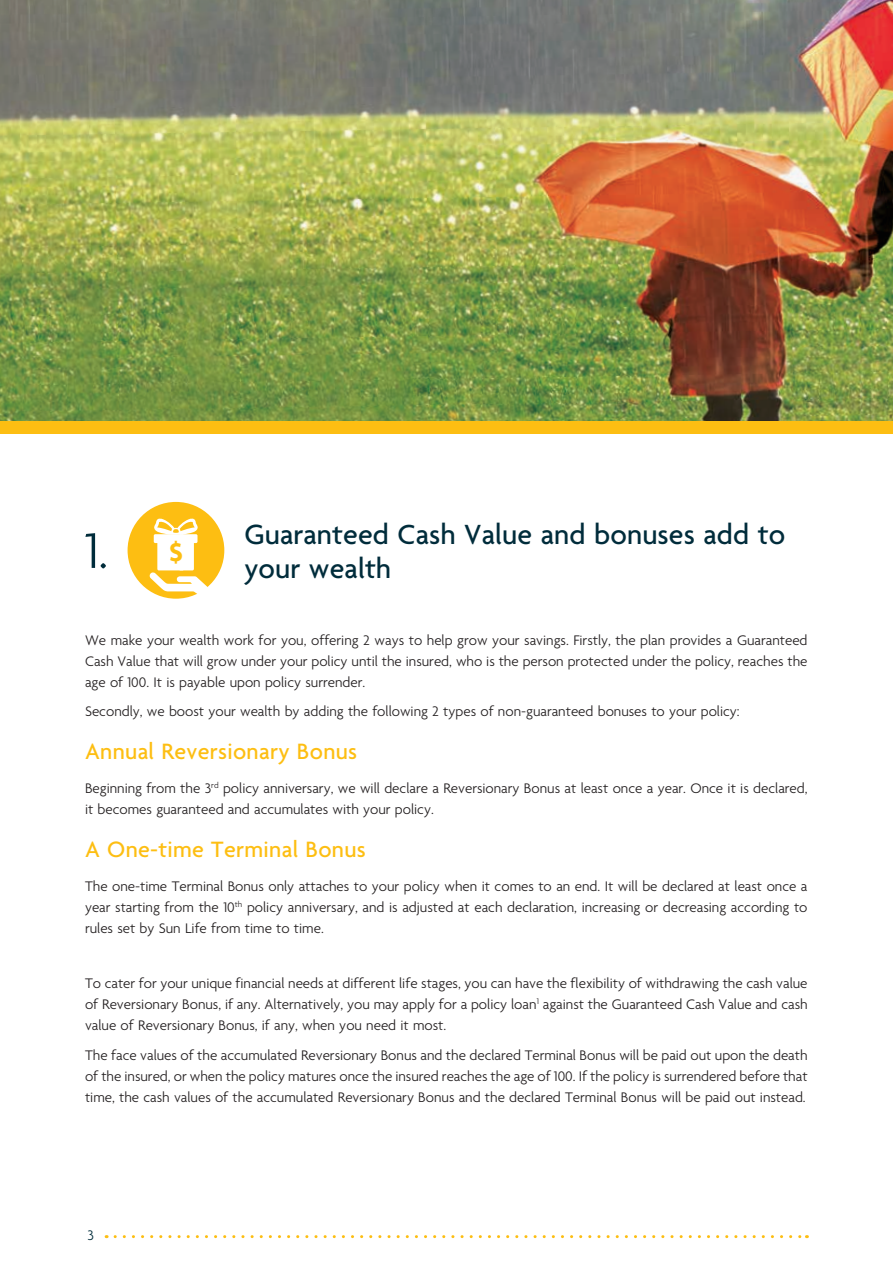
<style>
.page{position:relative;width:893px;height:1263px;background:#fff}
.page>*{position:absolute;margin:0;border:0;box-sizing:border-box;transform-origin:0 0}
.t1{font:300 54px "Agenda";color:#002c3b}
.t2{font:500 30px/34.5px "Agenda";letter-spacing:.005em;color:#002c3b}
.t3{font:500 24px "Agenda";letter-spacing:.015em;color:#fdbe12}
.t4{font:300 15px/21px "Agenda";color:#231f20;text-align:justify}
.t5{font:300 15px "Agenda";color:#002c3b}
.s1{font-weight:700;font-size:27.45px;color:#fdbe12}
</style>
<div class="page">
<img style="left:0;top:0;width:893px;height:421px">
<div style="left:0;top:421px;width:893px;height:12px;background:#fdbe12"></div>
<div style="left:128px;top:502px;width:96px;height:97px;background:#fdbe12;border-radius:50%"></div>
<svg style="left:149px;top:518px;width:59px;height:78px"></svg>
<svg style="left:115px;top:1235px;width:692px;height:3px"></svg>
<h1 class="t1" style="left:85px;top:522px;width:99px">1. <span class="s1">$</span></h1>
<h2 class="t2" style="left:244px;top:519px;width:542px">Guaranteed Cash Value and bonuses add to your wealth</h2>
<p class="t4" style="left:85px;top:630px;width:724px">We make your wealth work for you, offering 2 ways to help grow your savings. Firstly, the plan provides a Guaranteed Cash Value that will grow under your policy until the insured, who is the person protected under the policy, reaches the age of 100. It is payable upon policy surrender.</p>
<p class="t4" style="left:85px;top:702px;width:656px">Secondly, we boost your wealth by adding the following 2 types of non-guaranteed bonuses to your policy:</p>
<h3 class="t3" style="left:85px;top:739px;width:274px">Annual Reversionary Bonus</h3>
<p class="t4" style="left:85px;top:779px;width:724px">Beginning from the 3<sup>rd</sup> policy anniversary, we will declare a Reversionary Bonus at least once a year. Once it is declared, it becomes guaranteed and accumulates with your policy.</p>
<h3 class="t3" style="left:85px;top:837px;width:282px">A One-time Terminal Bonus</h3>
<p class="t4" style="left:85px;top:877px;width:724px">The one-time Terminal Bonus only attaches to your policy when it comes to an end. It will be declared at least once a year starting from the 10<sup>th</sup> policy anniversary, and is adjusted at each declaration, increasing or decreasing according to rules set by Sun Life from time to time.</p>
<p class="t4" style="left:85px;top:974px;width:724px">To cater for your unique financial needs at different life stages, you can have the flexibility of withdrawing the cash value of Reversionary Bonus, if any. Alternatively, you may apply for a policy loan<sup>1</sup> against the Guaranteed Cash Value and cash value of Reversionary Bonus, if any, when you need it most.</p>
<p class="t4" style="left:85px;top:1045px;width:724px">The face values of the accumulated Reversionary Bonus and the declared Terminal Bonus will be paid out upon the death of the insured, or when the policy matures once the insured reaches the age of 100. If the policy is surrendered before that time, the cash values of the accumulated Reversionary Bonus and the declared Terminal Bonus will be paid out instead.</p>
<p class="t5" style="left:87px;top:1227px;width:8px">3</p>
</div>
